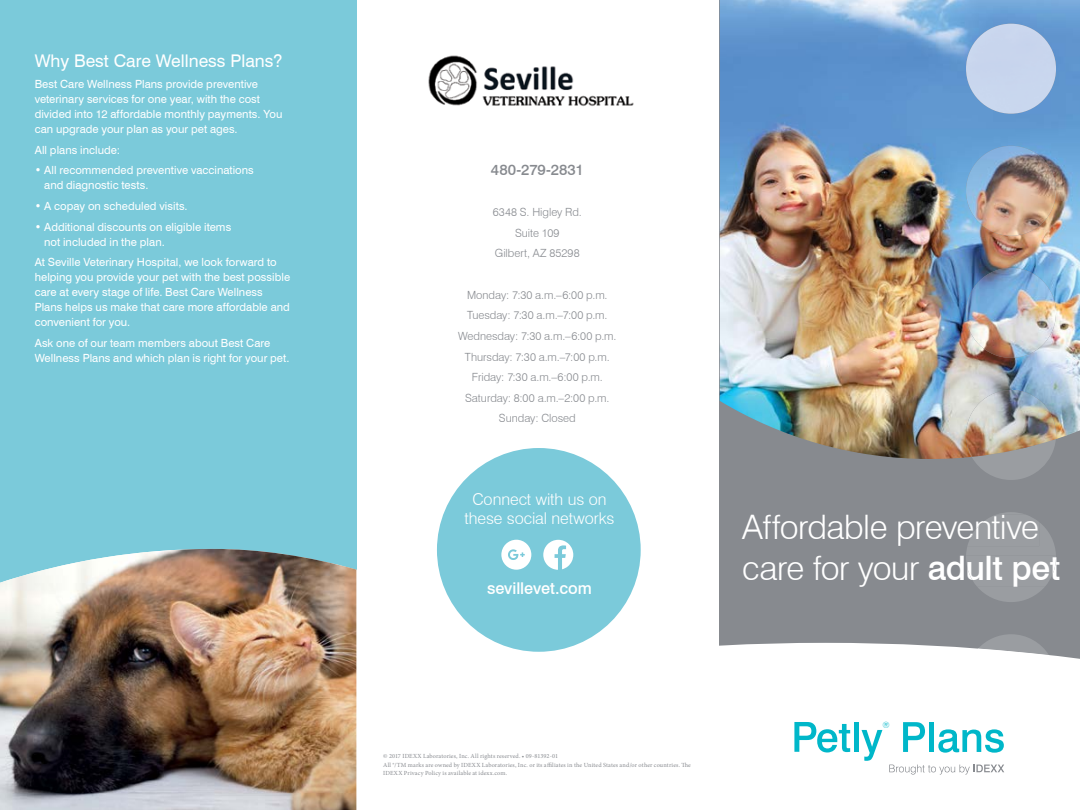
<style>
.page{position:relative;width:1080px;height:810px;background:#fff}
.page>*{position:absolute;margin:0;border:0;box-sizing:border-box;transform-origin:0 0}
.t1{font:300 33.75px/40.5px "Swiss 721 BT";letter-spacing:-.015em;color:#fff}
.t2{font:700 20px "Helvetica";letter-spacing:.03em;color:#fff}
.t3{font:17.5px "Swiss 721 BT";color:#fff}
.t4{font:300 16.25px/19.5px "Swiss 721 BT";letter-spacing:-.005em;color:#fff;text-align:center}
.t5{font:500 16.25px "Swiss 721 BT";letter-spacing:-.005em;color:#fff}
.t6{font:500 15px "Swiss 721 BT";letter-spacing:-.01em;color:#878a8f}
.t7{font:700 12.5px/17.5px "Helvetica";letter-spacing:.01em;color:#fff}
.t8{font:11.25px/15px "Swiss 721 BT";letter-spacing:.005em;color:#fff}
.t9{font:300 11.25px/20.6px "Swiss 721 BT";color:#878a8f;text-align:center}
.t10{font:300 8.75px "Swiss 721 BT";color:#00b7c9}
.t11{font:6.25px/8.8px "Minion Pro";letter-spacing:.025em;color:#878a8f}
.s1{color:#ffc212}
.s2{font-weight:500}
</style>
<div class="page">
<svg style="left:794px;top:722px;width:56px;height:31px"></svg>
<hr style="left:854px;top:722px;width:4px;height:30px;background:#00b7c9">
<svg style="left:862px;top:730px;width:20px;height:31px"></svg>
<svg style="left:903px;top:722px;width:22px;height:30px"></svg>
<hr style="left:930px;top:722px;width:4px;height:30px;background:#00b7c9">
<svg style="left:938px;top:729px;width:66px;height:24px"></svg>
<svg style="left:889px;top:765px;width:115px;height:10px"></svg>
<div style="left:720px;top:0;width:360px;height:709px;background:#878a8f"></div>
<img style="left:720px;top:0;width:360px;height:459px">
<div style="left:966px;top:24px;width:90px;height:90px;background:#c9d6ee;border-radius:45px"></div>
<svg style="left:720px;top:634px;width:360px;height:75px;background:#ebebec"></svg>
<svg style="left:972px;top:457px;width:84px;height:23px"></svg>
<img style="left:966px;top:390px;width:90px;height:67px">
<img style="left:966px;top:268px;width:90px;height:90px;border-radius:45px">
<svg style="left:966px;top:512px;width:90px;height:90px"></svg>
<img style="left:966px;top:146px;width:90px;height:90px;border-radius:45px">
<div style="left:437px;top:448px;width:204px;height:204px;background:#7bcada;border-radius:50%"></div>
<img style="left:428px;top:55px;width:206px;height:51px">
<svg style="left:543px;top:540px;width:30px;height:30px"></svg>
<svg style="left:501px;top:540px;width:30px;height:30px"></svg>
<div style="left:0;top:0;width:356px;height:662px;background:#7bcada"></div>
<img style="left:0;top:549px;width:356px;height:261px">
<h3 class="t3" style="left:35px;top:51px;width:250px">Why Best Care Wellness Plans?</h3>
<p class="t8" style="left:35px;top:76px;width:249px">Best Care Wellness Plans provide preventive veterinary services for one year, with the cost divided into 12 affordable monthly payments. You can upgrade your plan as your pet ages.</p>
<p class="t8" style="left:35px;top:142px;width:87px">All plans include:</p>
<p class="t8" style="left:44px;top:163px;width:211px;text-indent:-9px">• All recommended preventive vaccinations and diagnostic tests.</p>
<p class="t8" style="left:35px;top:198px;width:154px">• A copay on scheduled visits.</p>
<p class="t8" style="left:44px;top:219px;width:189px;text-indent:-9px">• Additional discounts on eligible items not included in the plan.</p>
<p class="t8" style="left:35px;top:255px;width:257px">At Seville Veterinary Hospital, we look forward to helping you provide your pet with the best possible care at every stage of life. Best Care Wellness Plans helps us make that care more affordable and convenient for you.</p>
<p class="t8" style="left:35px;top:335px;width:256px">Ask one of our team members about Best Care<br>Wellness Plans and which plan is right for your pet.</p>
<h2 class="t2" style="left:121px;top:247px;width:105px">BENEFITS</h2>
<p class="t7" style="left:34px;top:294px;width:272px">Each <span class="s1">Preventive Care Plan</span> provides your pet</p>
<p class="t7" style="left:34px;top:329px;width:295px">services necessary to keep your pet healthy and to detect health changes early. Some benefits</p>
<h3 class="t6" style="left:491px;top:160px;width:94px">480-279-2831</h3>
<p class="t9" style="left:493px;top:202px;width:91px">6348 S. Higley Rd.<br>Suite 109<br>Gilbert, AZ 85298</p>
<p class="t9" style="left:458px;top:284px;width:160px">Monday: 7:30 a.m.–6:00 p.m.<br>Tuesday: 7:30 a.m.–7:00 p.m.<br>Wednesday: 7:30 a.m.–6:00 p.m.<br>Thursday: 7:30 a.m.–7:00 p.m.<br>Friday: 7:30 a.m.–6:00 p.m.<br>Saturday: 8:00 a.m.–2:00 p.m.<br>Sunday: Closed</p>
<h3 class="t4" style="left:464px;top:489px;width:151px">Connect with us on these social networks</h3>
<h3 class="t5" style="left:487px;top:578px;width:106px">sevillevet.com</h3>
<p class="t11" style="left:383px;top:752px;width:298px">© 2017 IDEXX Laboratories, Inc. All rights reserved. • 09-81392-01<br>All ®/TM marks are owned by IDEXX Laboratories, Inc. or its affiliates in the United States and/or other countries.</p>
<p class="t11" style="left:688px;top:760px;width:4px">e</p>
<p class="t11" style="left:383px;top:769px;width:126px">IDEXX Privacy Policy is available at idexx.com.</p>
<h1 class="t1" style="left:742px;top:507px;width:319px">Affordable preventive care for your <span class="s2">adult pet</span></h1>
<p class="t10" style="left:883px;top:720px;width:9px">®</p>
</div>
